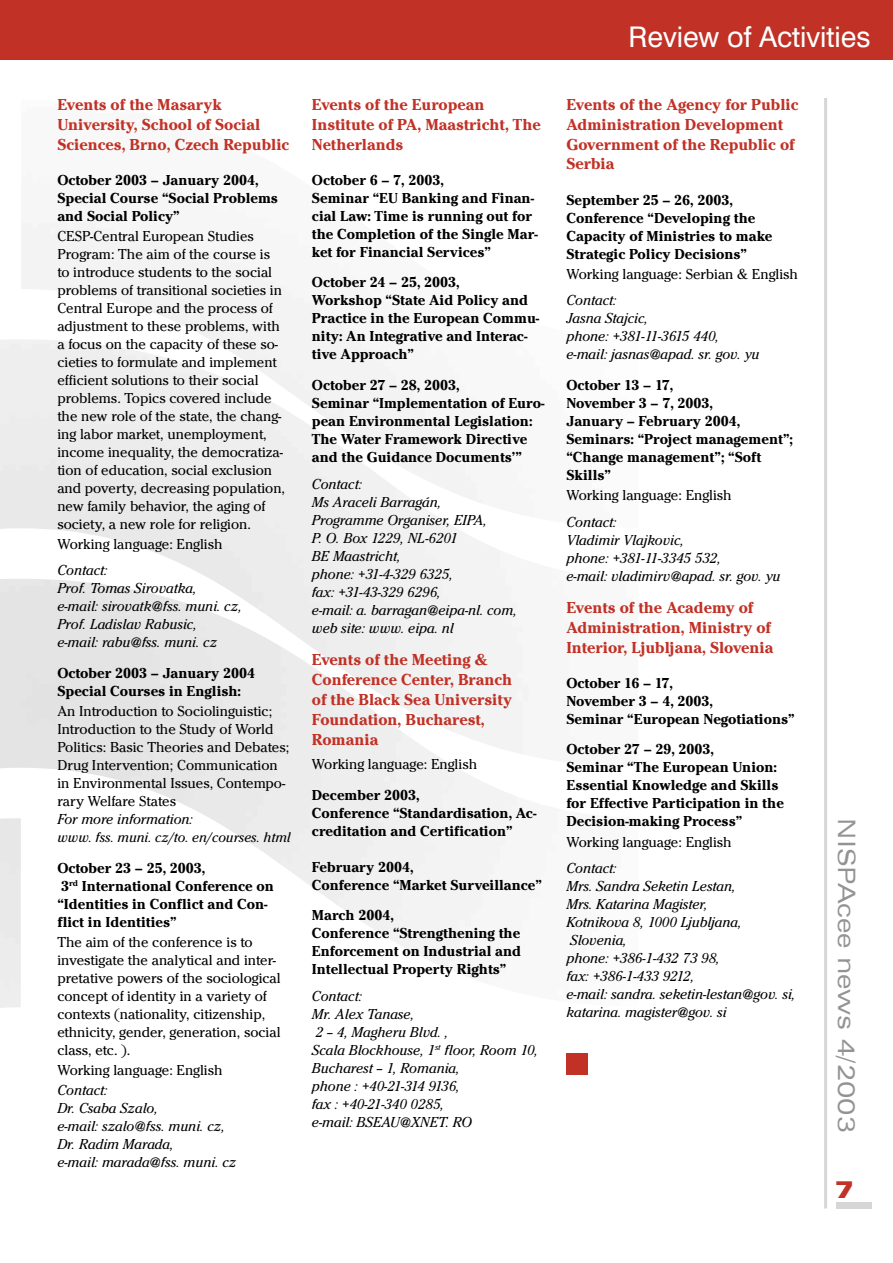
<style>
.page{position:relative;width:893px;height:1263px;background:#fff}
.page>*{position:absolute;margin:0;border:0;box-sizing:border-box;transform-origin:0 0}
.t1{font:28.5px "Swiss 721 AT";color:#fff}
.t2{font:expanded 24px "Zurich AT";color:#939393}
.t3{font:900 expanded 23.7px "Zurich AT";color:#c13126}
.t4{font:700 16.5px/19.8px "Cheltenham Itc TEE";color:#c13126}
.t5{font:700 15px/18px "Cheltenham Itc TEE";color:#000}
.t6{font:15px/18px "Cheltenham Itc TEE";color:#000}
.t7{font:italic 15px/18px "Cheltenham Itc TEE";color:#000}
.t8{font:italic 14.55px "Cheltenham Itc TEE";color:#000}
</style>
<div class="page">
<div style="left:0;top:0;width:893px;height:60px;background:#c13126"></div>
<div style="left:836px;top:1202px;width:36px;height:7px;background:#d6d6d6"></div>
<hr style="left:824px;top:98px;width:3px;height:1110px;background:#d6d6d6">
<svg style="left:0;top:223px;width:588px;height:852px;fill:#f6f6f6"></svg>
<div style="left:566px;top:1053px;width:22px;height:21px;background:#c13126"></div>
<p class="t4" style="left:57px;top:95px;width:234px">Events of the Masaryk<br>University, School of Social<br>Sciences, Brno, Czech Republic</p>
<p class="t5" style="left:57px;top:171px;width:222px">October 2003 – January 2004,<br>Special Course “Social Problems and Social Policy”</p>
<p class="t6" style="left:57px;top:227px;width:229px">CESP-Central European Studies Program: The aim of the course is to introduce students to the social problems of transitional societies in Central Europe and the process of adjustment to these problems, with a focus on the capacity of these so&shy;cieties to formulate and implement efficient solutions to their social problems. Topics covered include the new role of the state, the chang&shy;ing labor market, unemployment, income inequality, the democratiza&shy;tion of education, social exclusion and poverty, decreasing population, new family behavior, the aging of society, a new role for religion.</p>
<p class="t6" style="left:57px;top:535px;width:167px">Working language: English</p>
<p class="t7" style="left:57px;top:562px;width:186px">Contact:<br>Prof. Tomas Sirovatka,<br>e-mail: sirovatk@fss. muni. cz,<br>Prof. Ladislav Rabusic,<br>e-mail: rabu@fss. muni. cz</p>
<p class="t5" style="left:57px;top:664px;width:199px">October 2003 – January 2004<br>Special Courses in English:</p>
<p class="t6" style="left:57px;top:702px;width:233px">An Introduction to Sociolinguistic; Introduction to the Study of World Politics: Basic Theories and Debates; Drug Intervention; Communication in Environmental Issues, Contempo&shy;rary Welfare States</p>
<p class="t7" style="left:57px;top:810px;width:137px">For more information:</p>
<p class="t8" style="left:57px;top:829px;width:235px">www. fss. muni. cz/to. en/courses. html</p>
<p class="t5" style="left:57px;top:859px;width:218px">October 23 – 25, 2003,<br>3<sup>rd</sup> International Conference on “Identities in Conflict and Con&shy;flict in Identities”</p>
<p class="t6" style="left:57px;top:933px;width:225px">The aim of the conference is to investigate the analytical and inter&shy;pretative powers of the sociological concept of identity in a variety of contexts (nationality, citizenship, ethnicity, gender, generation, social class, etc. ).</p>
<p class="t6" style="left:57px;top:1061px;width:167px">Working language: English</p>
<p class="t7" style="left:57px;top:1081px;width:180px">Contact:<br>Dr. Csaba Szalo,<br>e-mail: szalo@fss. muni. cz,<br>Dr. Radim Marada,<br>e-mail: marada@fss. muni. cz</p>
<p class="t4" style="left:312px;top:95px;width:230px">Events of the European<br>Institute of PA, Maastricht, The<br>Netherlands</p>
<p class="t5" style="left:312px;top:171px;width:227px">October 6 – 7, 2003,<br>Seminar “EU Banking and Finan&shy;cial Law: Time is running out for the Completion of the Single Mar&shy;ket for Financial Services”</p>
<p class="t5" style="left:312px;top:274px;width:229px">October 24 – 25, 2003,<br>Workshop “State Aid Policy and<br>Practice in the European Commu&shy;nity: An Integrative and Interac&shy;tive Approach”</p>
<p class="t5" style="left:312px;top:376px;width:234px">October 27 – 28, 2003,<br>Seminar “Implementation of Euro&shy;pean Environmental Legislation:<br>The Water Framework Directive and the Guidance Documents’”</p>
<p class="t7" style="left:312px;top:475px;width:207px">Contact:<br>Ms Araceli Barragán,<br>Programme Organiser, EIPA,<br>P. O. Box 1229, NL-6201<br>BE Maastricht,<br>phone: +31-4-329 6325,<br>fax: +31-43-329 6296,<br>e-mail: a. barragan@eipa-nl. com, web site: www. eipa. nl</p>
<p class="t4" style="left:312px;top:650px;width:202px">Events of the Meeting &amp;<br>Conference Center, Branch of the Black Sea University<br>Foundation, Bucharest,<br>Romania</p>
<p class="t6" style="left:312px;top:755px;width:167px">Working language: English</p>
<p class="t5" style="left:312px;top:786px;width:226px">December 2003,<br>Conference “Standardisation, Ac&shy;creditation and Certification”</p>
<p class="t5" style="left:312px;top:858px;width:232px">February 2004,<br>Conference “Market Surveillance”</p>
<p class="t5" style="left:312px;top:906px;width:211px">March 2004,<br>Conference “Strengthening the<br>Enforcement on Industrial and<br>Intellectual Property Rights”</p>
<p class="t7" style="left:312px;top:987px;width:228px">Contact:<br>Mr. Alex Tanase,<br>2 – 4, Magheru Blvd. ,<br>Scala Blockhouse, 1<sup>st</sup> floor, Room 10,<br>Bucharest – 1, Romania,<br>phone : +40-21-314 9136,<br>fax : +40-21-340 0285,<br>e-mail: BSEAU@XNET. RO</p>
<h1 class="t1" style="left:628px;top:20px;width:244px">Review of Activities</h1>
<p class="t4" style="left:566px;top:95px;width:234px">Events of the Agency for Public<br>Administration Development<br>Government of the Republic of<br>Serbia</p>
<p class="t5" style="left:566px;top:191px;width:207px">September 25 – 26, 2003,<br>Conference “Developing the<br>Capacity of Ministries to make<br>Strategic Policy Decisions”</p>
<p class="t6" style="left:566px;top:265px;width:233px">Working language: Serbian &amp; English</p>
<p class="t7" style="left:566px;top:291px;width:195px">Contact:<br>Jasna Stajcic,<br>phone: +381-11-3615 440, e-mail: jasnas@apad. sr. gov. yu</p>
<p class="t5" style="left:566px;top:376px;width:228px">October 13 – 17,<br>November 3 – 7, 2003,<br>January – February 2004,<br>Seminars: “Project management”; “Change management”; “Soft<br>Skills”</p>
<p class="t6" style="left:566px;top:486px;width:167px">Working language: English</p>
<p class="t7" style="left:566px;top:513px;width:216px">Contact:<br>Vladimir Vlajkovic,<br>phone: +381-11-3345 532,<br>e-mail: vladimirv@apad. sr. gov. yu</p>
<p class="t4" style="left:566px;top:598px;width:209px">Events of the Academy of<br>Administration, Ministry of<br>Interior, Ljubljana, Slovenia</p>
<p class="t5" style="left:566px;top:674px;width:230px">October 16 – 17,<br>November 3 – 4, 2003,<br>Seminar “European Negotiations”</p>
<p class="t5" style="left:566px;top:740px;width:219px">October 27 – 29, 2003,<br>Seminar “The European Union:<br>Essential Knowledge and Skills for Effective Participation in the<br>Decision-making Process”</p>
<p class="t6" style="left:566px;top:833px;width:167px">Working language: English</p>
<p class="t7" style="left:566px;top:859px;width:230px">Contact:<br>Mrs. Sandra Seketin Lestan,<br>Mrs. Katarina Magister,<br>Kotnikova 8, 1000 Ljubljana,<br>Slovenia,<br>phone: +386-1-432 73 98,<br>fax: +386-1-433 9212,<br>e-mail: sandra. seketin-lestan@gov. si, katarina. magister@gov. si</p>
<h2 class="t2" style="left:861px;top:818px;width:316px;rotate:90deg">NISPAcee news 4/2003</h2>
<h3 class="t3" style="left:835px;top:1175px;width:21px">7</h3>
</div>
